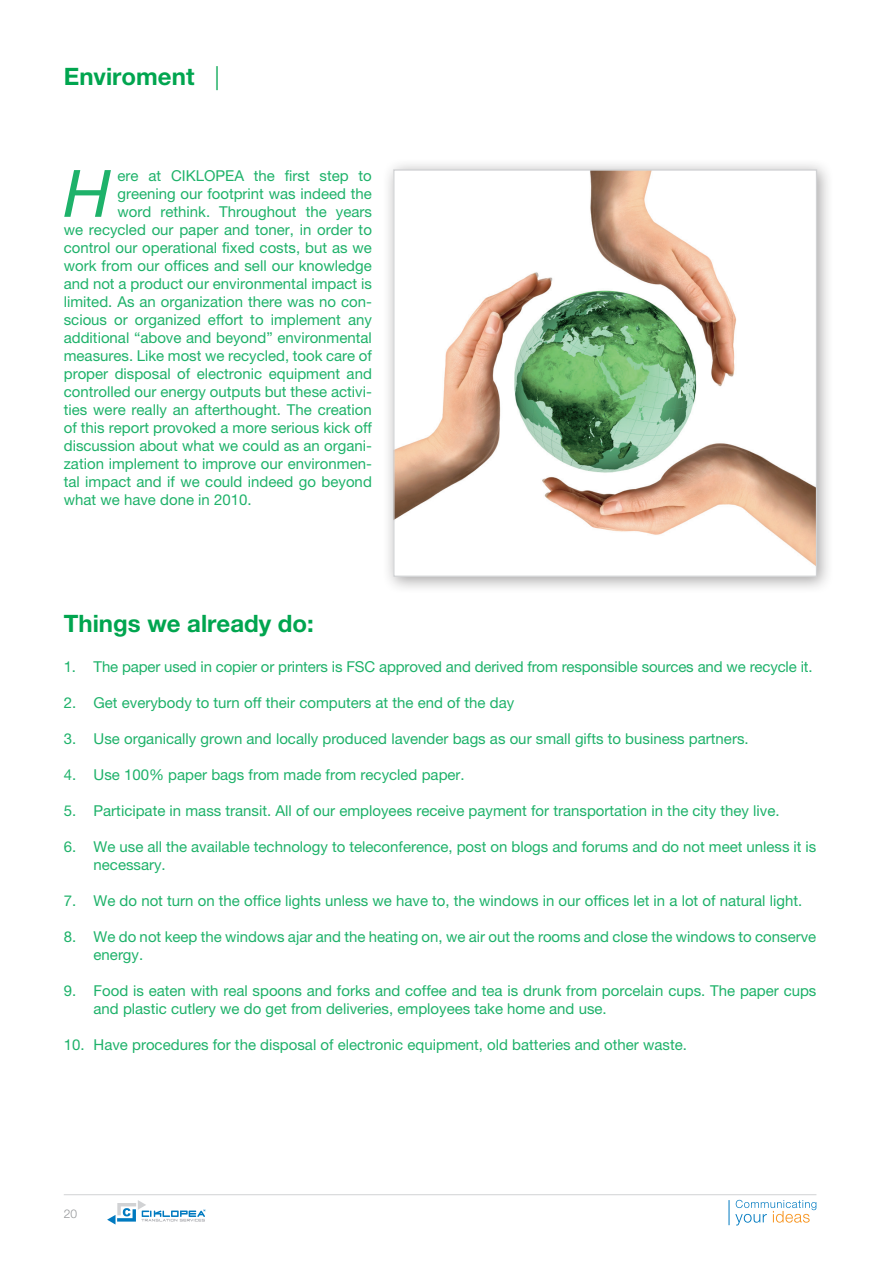
<style>
.page{position:relative;width:893px;height:1263px;background:#fff}
.page>*{position:absolute;margin:0;border:0;box-sizing:border-box;transform-origin:0 0}
.t1{font:italic 65.4px "Helvetica Neue LT Pro";color:#1eb26a}
.t2{font:700 24px "Helvetica Neue LT Pro";color:#00a54f}
.t3{font:15px/18px "Helvetica Neue LT Pro";color:#1eb26a}
.t4{font:300 12px "Helvetica Neue LT Pro";color:#939598}
.s1{font-weight:300}
</style>
<div class="page">
<svg style="left:107px;top:1200px;width:99px;height:24px"></svg>
<svg style="left:729px;top:1200px;width:87px;height:25px"></svg>
<hr style="left:64px;top:1194px;width:752px;height:1px;background:#d1d2d4">
<div style="left:381px;top:157px;width:453px;height:436px;background:#231f20;opacity:.4"></div>
<img style="left:395px;top:171px;width:420px;height:404px">
<h2 class="t2" style="left:64px;top:62px;width:157px">Enviroment <span class="s1">|</span></h2>
<h1 class="t1" style="left:64px;top:154px;width:49px">H</h1>
<p class="t3" style="left:118px;top:166px;width:256px">ere at CIKLOPEA the first step to</p>
<p class="t3" style="left:118px;top:184px;width:256px">greening our footprint was indeed the</p>
<p class="t3" style="left:118px;top:202px;width:256px">word rethink. Throughout the years</p>
<p class="t3" style="left:64px;top:220px;width:310px">we recycled our paper and toner, in order to</p>
<p class="t3" style="left:64px;top:238px;width:310px">control our operational fixed costs, but as we</p>
<p class="t3" style="left:64px;top:256px;width:310px">work from our offices and sell our knowledge</p>
<p class="t3" style="left:64px;top:274px;width:310px">and not a product our environmental impact is</p>
<p class="t3" style="left:64px;top:292px;width:310px">limited. As an organization there was no con-</p>
<p class="t3" style="left:64px;top:310px;width:310px">scious or organized effort to implement any</p>
<p class="t3" style="left:64px;top:328px;width:310px">additional “above and beyond” environmental</p>
<p class="t3" style="left:64px;top:346px;width:310px">measures. Like most we recycled, took care of</p>
<p class="t3" style="left:64px;top:364px;width:310px">proper disposal of electronic equipment and</p>
<p class="t3" style="left:64px;top:382px;width:310px">controlled our energy outputs but these activi-</p>
<p class="t3" style="left:64px;top:400px;width:310px">ties were really an afterthought. The creation</p>
<p class="t3" style="left:64px;top:418px;width:310px">of this report provoked a more serious kick off</p>
<p class="t3" style="left:64px;top:436px;width:310px">discussion about what we could as an organi-</p>
<p class="t3" style="left:64px;top:454px;width:310px">zation implement to improve our environmen-</p>
<p class="t3" style="left:64px;top:472px;width:310px">tal impact and if we could indeed go beyond</p>
<p class="t3" style="left:64px;top:490px;width:189px">what we have done in 2010.</p>
<h2 class="t2" style="left:64px;top:609px;width:252px">Things we already do:</h2>
<p class="t3" style="left:64px;top:657px;width:750px">1. The paper used in copier or printers is FSC approved and derived from responsible sources and we recycle it.</p>
<p class="t3" style="left:64px;top:693px;width:452px">2. Get everybody to turn off their computers at the end of the day</p>
<p class="t3" style="left:64px;top:729px;width:686px">3. Use organically grown and locally produced lavender bags as our small gifts to business partners.</p>
<p class="t3" style="left:64px;top:765px;width:402px">4. Use 100% paper bags from made from recycled paper.</p>
<p class="t3" style="left:64px;top:801px;width:717px">5. Participate in mass transit. All of our employees receive payment for transportation in the city they live.</p>
<p class="t3" style="left:94px;top:837px;width:724px;text-indent:-30px">6. We use all the available technology to teleconference, post on blogs and forums and do not meet unless it is necessary.</p>
<p class="t3" style="left:64px;top:891px;width:740px">7. We do not turn on the office lights unless we have to, the windows in our offices let in a lot of natural light.</p>
<p class="t3" style="left:94px;top:927px;width:724px;text-indent:-30px">8. We do not keep the windows ajar and the heating on, we air out the rooms and close the windows to conserve energy.</p>
<p class="t3" style="left:94px;top:981px;width:724px;text-indent:-30px">9. Food is eaten with real spoons and forks and coffee and tea is drunk from porcelain cups. The paper cups and plastic cutlery we do get from deliveries, employees take home and use.</p>
<p class="t3" style="left:64px;top:1035px;width:625px">10. Have procedures for the disposal of electronic equipment, old batteries and other waste.</p>
<p class="t4" style="left:64px;top:1206px;width:15px">20</p>
</div>
